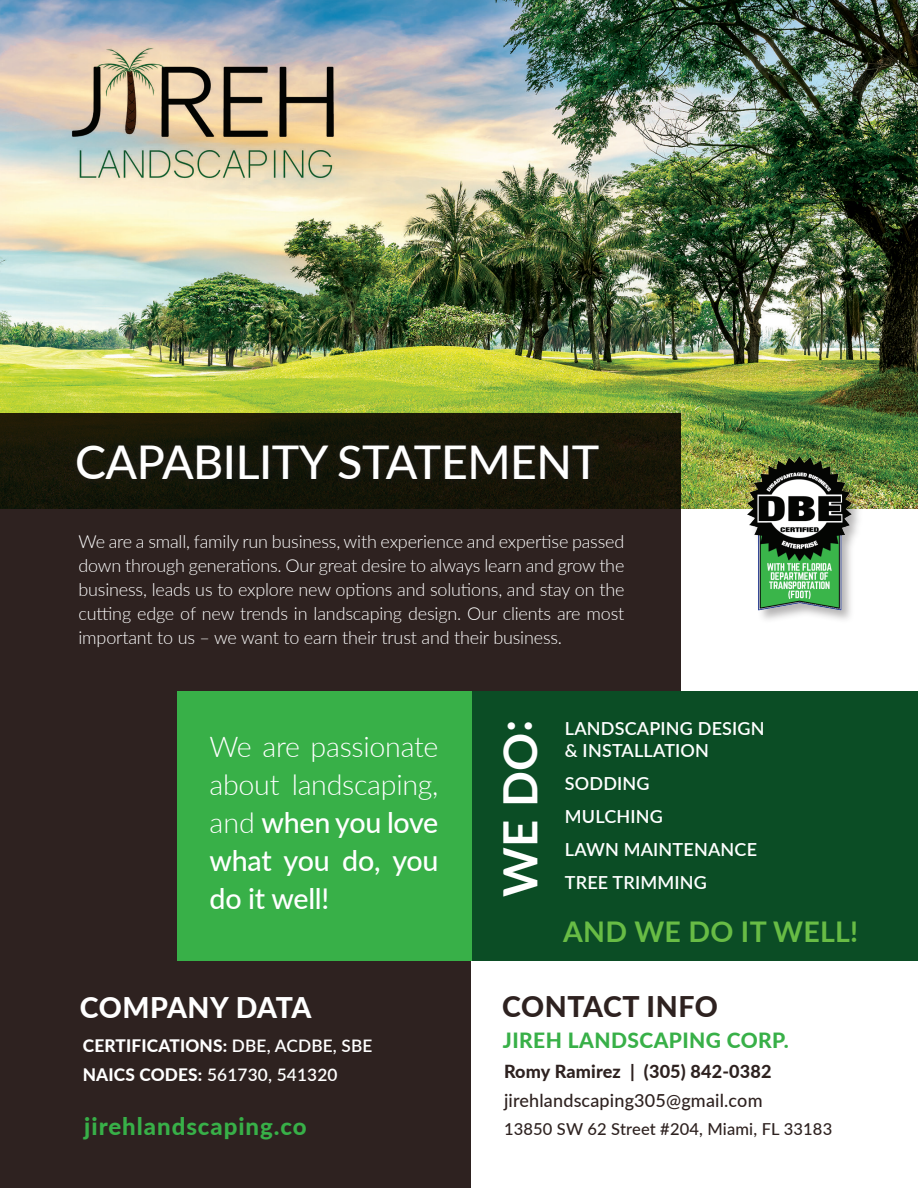
<style>
.page{position:relative;width:918px;height:1188px;background:#fff}
.page>*{position:absolute;margin:0;border:0;box-sizing:border-box;transform-origin:0 0}
.t1{font:700 47.25px "Lato";color:#fff}
.t2{font:500 46.5px "Lato";letter-spacing:-.01em;color:#fff}
.t3{font:300 28.65px/38.1px "Lato";letter-spacing:-.01em;color:#fff;text-align:justify}
.t4{font:700 28.5px "Lato";letter-spacing:.01em;color:#68bc45}
.t5{font:800 28.5px "Lato";letter-spacing:.02em;color:#2e2220}
.t6{font:800 28.5px "Lato";letter-spacing:.005em;color:#fff}
.t7{font:800 24px "Lato";letter-spacing:.04em;color:#38b048}
.t8{font:800 21px "Lato";letter-spacing:.02em;color:#38b048}
.t9{font:300 18px/24px "Lato";letter-spacing:-.01em;color:#fff;text-align:justify}
.t10{font:600 18px/33px "Lato";letter-spacing:.01em;color:#fff}
.t11{font:500 18px "Lato";letter-spacing:.01em;color:#2e2220}
.t12{font:800 18px "Lato";letter-spacing:.01em;color:#2e2220}
.t13{font:800 17.25px/28.5px "Lato";letter-spacing:.01em;color:#fff}
.t14{font:500 16.5px "Lato";letter-spacing:.01em;color:#2e2220}
.s1{font-weight:500}
.s2{font-weight:600}
</style>
<div class="page">
<img style="left:0;top:0;width:918px;height:508px">
<div style="left:0;top:413px;width:680px;height:775px;background:#2e2220"></div>
<div style="left:471px;top:961px;width:447px;height:227px;background:#fff"></div>
<img style="left:57px;top:37px;width:298px;height:156px">
<div style="left:68px;top:436px;width:540px;height:53px;background:#18170c"></div>
<div style="left:471px;top:691px;width:447px;height:270px;background:#0b4d25"></div>
<div style="left:177px;top:691px;width:294px;height:270px;background:#38b048"></div>
<div style="left:747px;top:457px;width:118px;height:167px;background:#231f20;opacity:.34"></div>
<img style="left:747px;top:454px;width:105px;height:165px">
<h2 class="t2" style="left:75px;top:429px;width:526px">CAPABILITY STATEMENT</h2>
<p class="t9" style="left:78px;top:529px;width:548px">We are a small, family run business, with experience and expertise passed down through generations. Our great desire to always learn and grow the business, leads us to explore new options and solutions, and stay on the cutting edge of new trends in landscaping design. Our clients are most important to us – we want to earn their trust and their business.</p>
<h3 class="t3" style="left:210px;top:727px;width:230px">We are passionate about landscaping, and <span class="s1">when you love what you do, you do it well!</span></h3>
<h3 class="t6" style="left:80px;top:987px;width:233px">COMPANY DATA</h3>
<p class="t13" style="left:83px;top:1031px;width:291px">CERTIFICATIONS: <span class="s2">DBE, ACDBE, SBE<br></span>NAICS CODES: <span class="s2">561730, 541320</span></p>
<h3 class="t7" style="left:84px;top:1109px;width:224px">jirehlandscaping.co</h3>
<h1 class="t1" style="left:486px;top:897px;width:179px;rotate:-90deg">WE DO:</h1>
<p class="t10" style="left:565px;top:716px;width:201px;line-height:22.5px">LANDSCAPING DESIGN &amp; INSTALLATION</p>
<p class="t10" style="left:565px;top:766px;width:194px">SODDING<br>MULCHING<br>LAWN MAINTENANCE<br>TREE TRIMMING</p>
<h3 class="t4" style="left:563px;top:911px;width:297px">AND WE DO IT WELL!</h3>
<h3 class="t5" style="left:502px;top:985px;width:217px">CONTACT INFO</h3>
<p class="t8" style="left:503px;top:1025px;width:287px">JIREH LANDSCAPING CORP.</p>
<p class="t12" style="left:504px;top:1058px;width:269px">Romy Ramirez | (305) 842-0382</p>
<p class="t11" style="left:504px;top:1087px;width:260px">jirehlandscaping305@gmail.com</p>
<p class="t14" style="left:504px;top:1117px;width:330px">13850 SW 62 Street #204, Miami, FL 33183</p>
</div>
